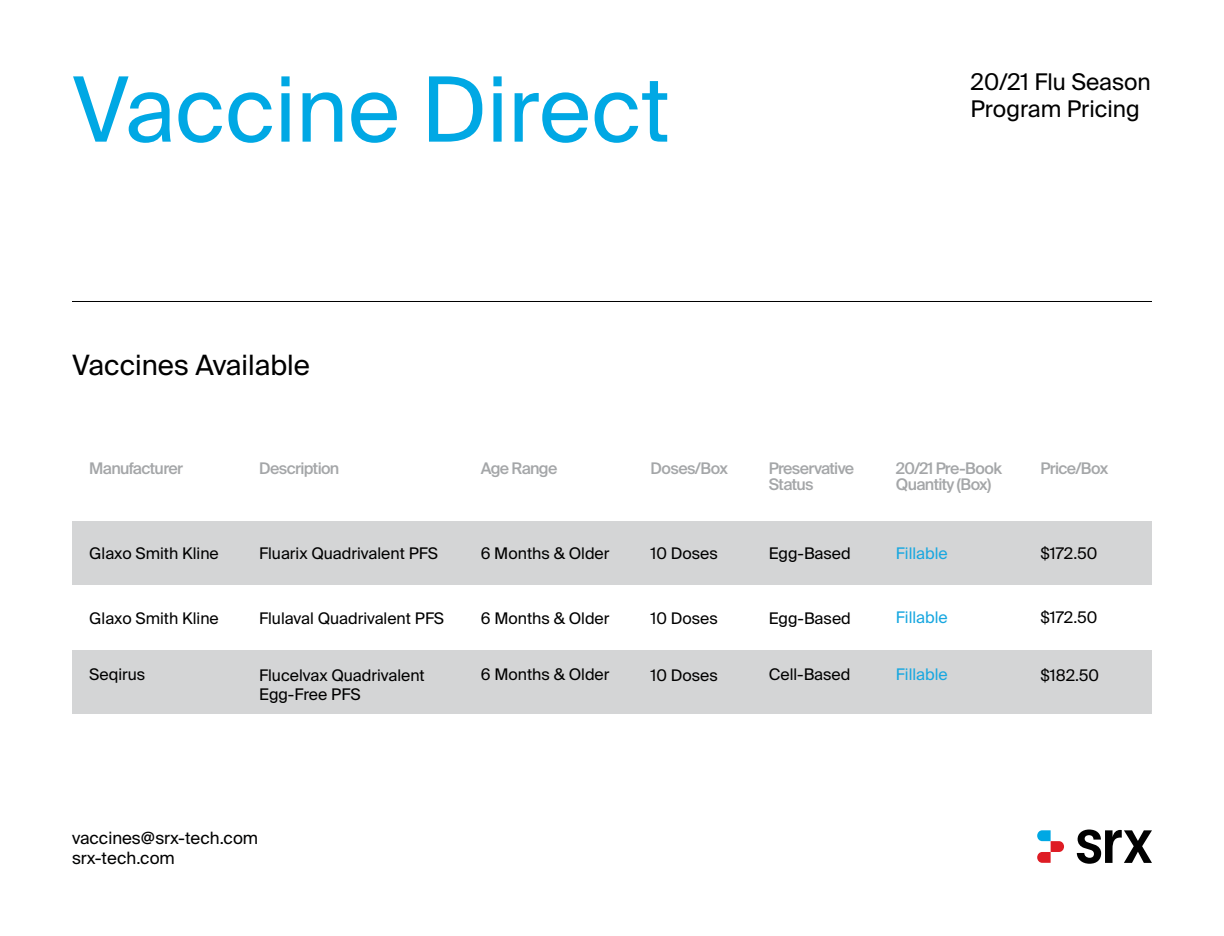
<style>
.page{position:relative;width:1224px;height:936px;background:#fff}
.page>*{position:absolute;margin:0;border:0;box-sizing:border-box;transform-origin:0 0}
.t1{font:90px "Suisse Intl";color:#00a8e4}
.t2{font:28px "Suisse Intl";color:#000}
.t3{font:23px/27.6px "Suisse Intl";color:#000}
.t4{font:17px/20.4px "Suisse Intl";color:#000101}
.t5{font:16px "Suisse Intl";color:#000}
.t6{font:500 16px/15.2px "Suisse Intl";letter-spacing:-.04em;color:#a4a6a8}
.t7{font:16px "Suisse Intl";color:#17a7e0}
</style>
<div class="page">
<div style="left:72px;top:650px;width:1080px;height:64px;background:#d4d5d6"></div>
<svg style="left:1077px;top:830px;width:75px;height:34px"></svg>
<svg style="left:1037px;top:830px;width:27px;height:33px"></svg>
<hr style="left:72px;top:301px;width:1080px;height:1px;background:#000">
<div style="left:72px;top:521px;width:1080px;height:64px;background:#d4d5d6"></div>
<h1 class="t1" style="left:72px;top:58px;width:600px">Vaccine Direct</h1>
<h2 class="t2" style="left:72px;top:349px;width:239px">Vaccines Available</h2>
<h3 class="t3" style="left:971px;top:68px;width:182px">20/21 Flu Season<br>Program Pricing</h3>
<p class="t6" style="left:89px;top:461px;width:95px">Manufacturer</p>
<p class="t6" style="left:259px;top:461px;width:82px">Description</p>
<p class="t6" style="left:481px;top:461px;width:78px">Age Range</p>
<p class="t6" style="left:651px;top:461px;width:79px">Doses/Box</p>
<p class="t6" style="left:769px;top:461px;width:87px">Preservative<br>Status</p>
<p class="t6" style="left:896px;top:461px;width:107px">20/21 Pre-Book<br>Quantity (Box)</p>
<p class="t6" style="left:1040px;top:461px;width:69px">Price/Box</p>
<p class="t5" style="left:89px;top:544px;width:131px">Glaxo Smith Kline</p>
<p class="t5" style="left:259px;top:544px;width:180px">Fluarix Quadrivalent PFS</p>
<p class="t5" style="left:481px;top:544px;width:130px">6 Months &amp; Older</p>
<p class="t5" style="left:651px;top:544px;width:69px">10 Doses</p>
<p class="t5" style="left:769px;top:544px;width:84px">Egg-Based</p>
<p class="t7" style="left:896px;top:544px;width:53px">Fillable</p>
<p class="t5" style="left:1040px;top:544px;width:58px">$172.50</p>
<p class="t5" style="left:89px;top:609px;width:131px">Glaxo Smith Kline</p>
<p class="t5" style="left:259px;top:609px;width:187px">Flulaval Quadrivalent PFS</p>
<p class="t5" style="left:481px;top:609px;width:130px">6 Months &amp; Older</p>
<p class="t5" style="left:651px;top:609px;width:69px">10 Doses</p>
<p class="t5" style="left:769px;top:609px;width:84px">Egg-Based</p>
<p class="t7" style="left:896px;top:608px;width:53px">Fillable</p>
<p class="t5" style="left:1040px;top:608px;width:58px">$172.50</p>
<p class="t5" style="left:89px;top:665px;width:58px">Seqirus</p>
<p class="t5" style="left:259px;top:666px;width:167px">Flucelvax Quadrivalent</p>
<p class="t5" style="left:1040px;top:666px;width:60px">$182.50</p>
<p class="t5" style="left:259px;top:685px;width:103px">Egg-Free PFS</p>
<p class="t5" style="left:481px;top:665px;width:130px">6 Months &amp; Older</p>
<p class="t5" style="left:769px;top:665px;width:83px">Cell-Based</p>
<p class="t7" style="left:896px;top:665px;width:53px">Fillable</p>
<p class="t5" style="left:651px;top:666px;width:69px">10 Doses</p>
<p class="t4" style="left:72px;top:828px;width:188px">vaccines@srx-tech.com srx-tech.com</p>
</div>
